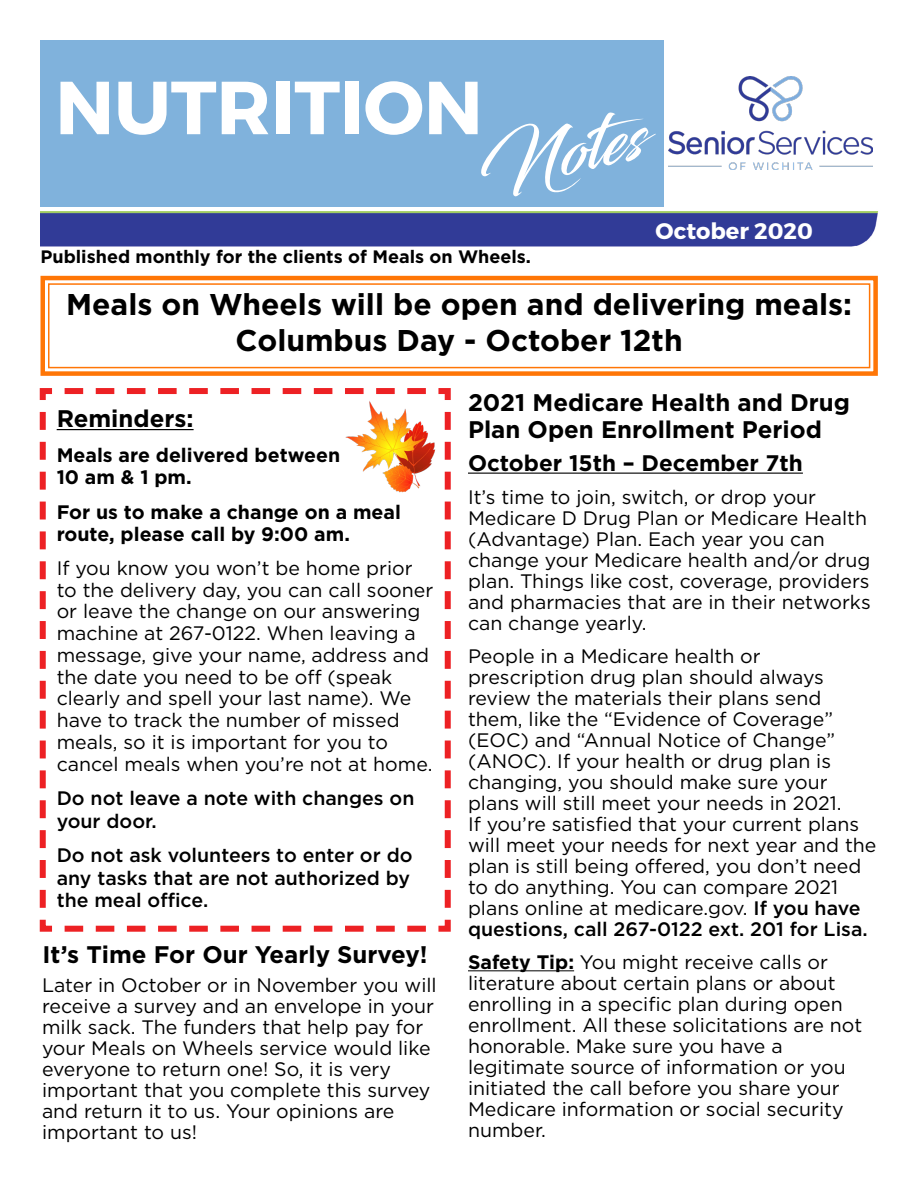
<style>
.page{position:relative;width:918px;height:1188px;background:#fff}
.page>*{position:absolute;margin:0;border:0;box-sizing:border-box;transform-origin:0 0}
.t1{font:700 75px "Montserrat";color:#fff}
.t2{font:69px "Blacksword";color:#fff}
.t3{font:700 30px/36px "Gotham";color:#000;text-align:center}
.t4{font:700 24px/27px "Gotham";color:#000}
.t5{font:700 22.5px "Gotham";color:#000}
.t6{font:700 22.5px "Montserrat";color:#fff}
.t7{font:19.5px/21px "Gotham";color:#000}
.t8{font:500 19.5px/22.5px "Gotham";color:#000}
.t9{font:700 19.5px/22.5px "Gotham";color:#000}
.t10{font:700 18px "Gotham";color:#000}
.s1{font-weight:500}
.s2{font-weight:700}
</style>
<div class="page">
<img style="left:40px;top:211px;width:839px;height:36px">
<div style="left:40px;top:40px;width:624px;height:167px;background:#80b2dc"></div>
<img style="left:668px;top:76px;width:205px;height:93px">
<hr style="left:468px;top:473px;width:335px;height:1px;background:#000">
<hr style="left:468px;top:970px;width:106px;height:1px;background:#000">
<svg style="left:40px;top:275px;width:838px;height:101px"></svg>
<div style="left:48px;top:283px;width:822px;height:85px;border:2px solid #ff7606"></div>
<svg style="left:39px;top:388px;width:412px;height:544px"></svg>
<img style="left:345px;top:399px;width:95px;height:94px">
<h1 class="t1" style="left:55px;top:61px;width:429px">NUTRITION</h1>
<h2 class="t2" style="left:470px;top:131px;width:170px;rotate:-13deg">Notes</h2>
<p class="t6" style="left:656px;top:217px;width:159px">October 2020</p>
<p class="t10" style="left:40px;top:245px;width:492px">Published monthly for the clients of Meals on Wheels.</p>
<h3 class="t3" style="left:66px;top:286px;width:787px">Meals on Wheels will be open and delivering meals:<br>Columbus Day - October 12th</h3>
<p class="t4" style="left:57px;top:405px;width:138px">Reminders:</p>
<p class="t9" style="left:57px;top:443px;width:285px">Meals are delivered between<br>10 am &amp; 1 pm.</p>
<p class="t9" style="left:57px;top:500px;width:346px">For us to make a change on a meal route, please call by 9:00 am.</p>
<p class="t7" style="left:57px;top:557px;width:378px;line-height:21.8px">If you know you won’t be home prior to the delivery day, you can call sooner or leave the change on our answering machine at 267-0122. When leaving a message, give your name, address and the date you need to be off (speak clearly and spell your last name). We have to track the number of missed meals, so it is important for you to cancel meals when you’re not at home.</p>
<p class="t8" style="left:57px;top:787px;width:359px">Do not leave a note with changes on your door.</p>
<p class="t8" style="left:57px;top:844px;width:357px">Do not ask volunteers to enter or do any tasks that are not authorized by the meal office.</p>
<p class="t4" style="left:43px;top:941px;width:387px">It’s Time For Our Yearly Survey!</p>
<p class="t7" style="left:42px;top:974px;width:396px">Later in October or in November you will receive a survey and an envelope in your milk sack. The funders that help pay for your Meals on Wheels service would like everyone to return one! So, it is very important that you complete this survey and return it to us. Your opinions are important to us!</p>
<p class="t4" style="left:468px;top:389px;width:384px">2021 Medicare Health and Drug<br>Plan Open Enrollment Period</p>
<p class="t5" style="left:468px;top:448px;width:336px">October 15th – December 7th</p>
<p class="t7" style="left:468px;top:486px;width:404px">It’s time to join, switch, or drop your Medicare D Drug Plan or Medicare Health (Advantage) Plan. Each year you can change your Medicare health and/or drug plan. Things like cost, coverage, providers and pharmacies that are in their networks can change yearly.</p>
<p class="t7" style="left:468px;top:645px;width:410px">People in a Medicare health or prescription drug plan should always review the materials their plans send them, like the “Evidence of Coverage” (EOC) and “Annual Notice of Change” (ANOC). If your health or drug plan is changing, you should make sure your plans will still meet your needs in 2021.<br>If you’re satisfied that your current plans will meet your needs for next year and the plan is still being offered, you don’t need to do anything. You can compare 2021 plans online at medicare.gov. <span class="s1">If you have questions, call 267-0122 ext. 201 for Lisa.</span></p>
<p class="t7" style="left:468px;top:951px;width:396px"><span class="s2">Safety Tip:</span> You might receive calls or literature about certain plans or about enrolling in a specific plan during open enrollment. All these solicitations are not honorable. Make sure you have a legitimate source of information or you initiated the call before you share your Medicare information or social security number.</p>
</div>
